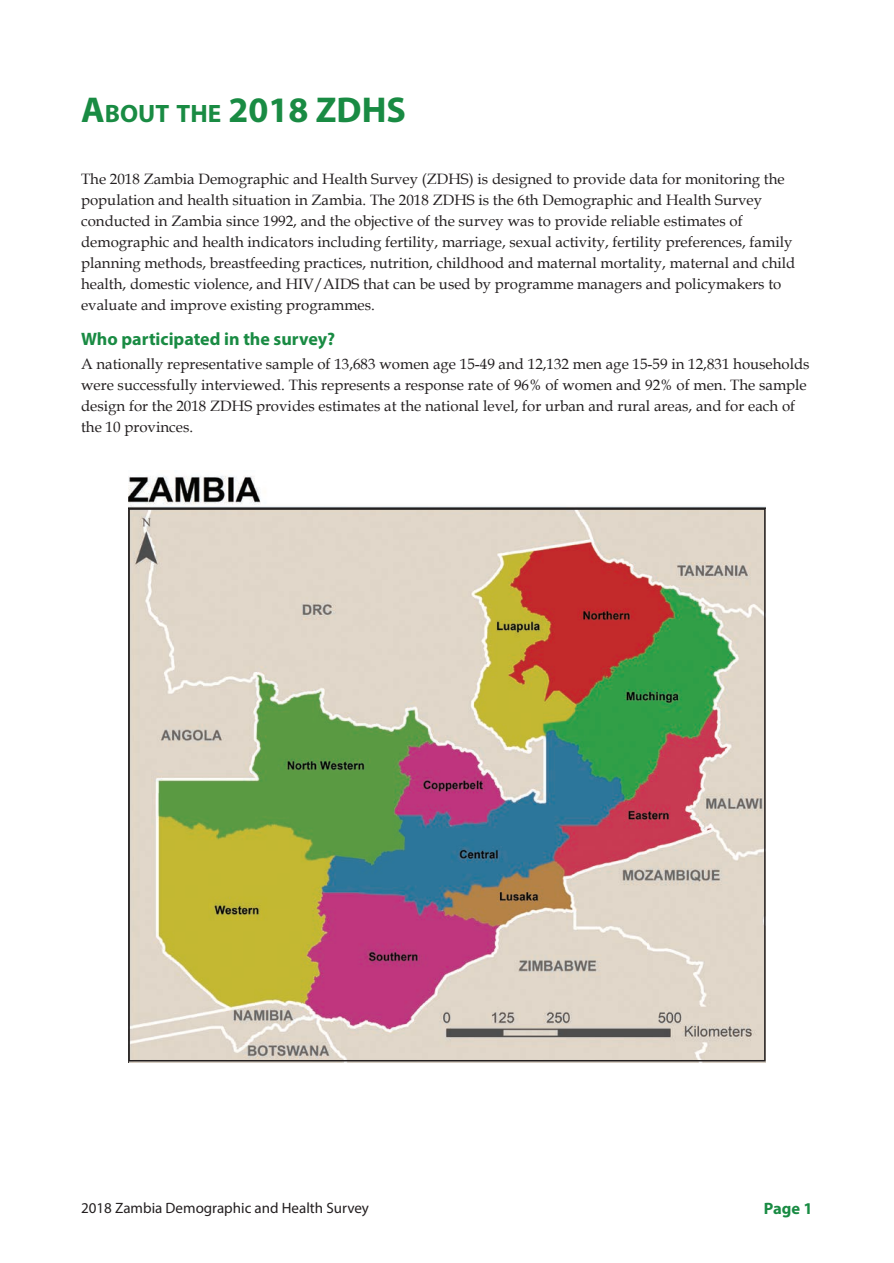
<style>
.page{position:relative;width:894px;height:1263px;background:#fff}
.page>*{position:absolute;margin:0;border:0;box-sizing:border-box;transform-origin:0 0}
.Page_Headings{font:700 36px "Myriad Pro";color:#198b43}
.Subheadings{font:700 18px "Myriad Pro";color:#198b43}
.t1{font:700 16.5px "Myriad Pro";color:#198b43}
.Text{font:15px/21px "Book Antiqua";color:#231f20}
.t2{font:15px "Myriad Pro";color:#231f20}
.s1{font-size:25.2px}
</style>
<div class="page">
<img style="left:128px;top:476px;width:637px;height:586px">
<div style="left:128px;top:508px;width:637px;height:553px;border:2px solid #231f20"></div>
<p class="Page_Headings" style="left:81px;top:86px;width:326px">A<span class="s1">BOUT THE</span> 2018 ZDHS</p>
<p class="Text" style="left:81px;top:168px;width:715px">The 2018 Zambia Demographic and Health Survey (ZDHS) is designed to provide data for monitoring the population and health situation in Zambia. The 2018 ZDHS is the 6th Demographic and Health Survey conducted in Zambia since 1992, and the objective of the survey was to provide reliable estimates of demographic and health indicators including fertility, marriage, sexual activity, fertility preferences, family planning methods, breastfeeding practices, nutrition, childhood and maternal mortality, maternal and child health, domestic violence, and HIV/AIDS that can be used by programme managers and policymakers to evaluate and improve existing programmes.</p>
<p class="Subheadings" style="left:81px;top:327px;width:255px">Who participated in the survey?</p>
<p class="Text" style="left:81px;top:353px;width:729px">A nationally representative sample of 13,683 women age 15-49 and 12,132 men age 15-59 in 12,831 households were successfully interviewed. This represents a response rate of 96% of women and 92% of men. The sample design for the 2018 ZDHS provides estimates at the national level, for urban and rural areas, and for each of the 10 provinces.</p>
<p class="t2" style="left:81px;top:1198px;width:289px">2018 Zambia Demographic and Health Survey</p>
<p class="t1" style="left:763px;top:1198px;width:50px">Page 1</p>
</div>
